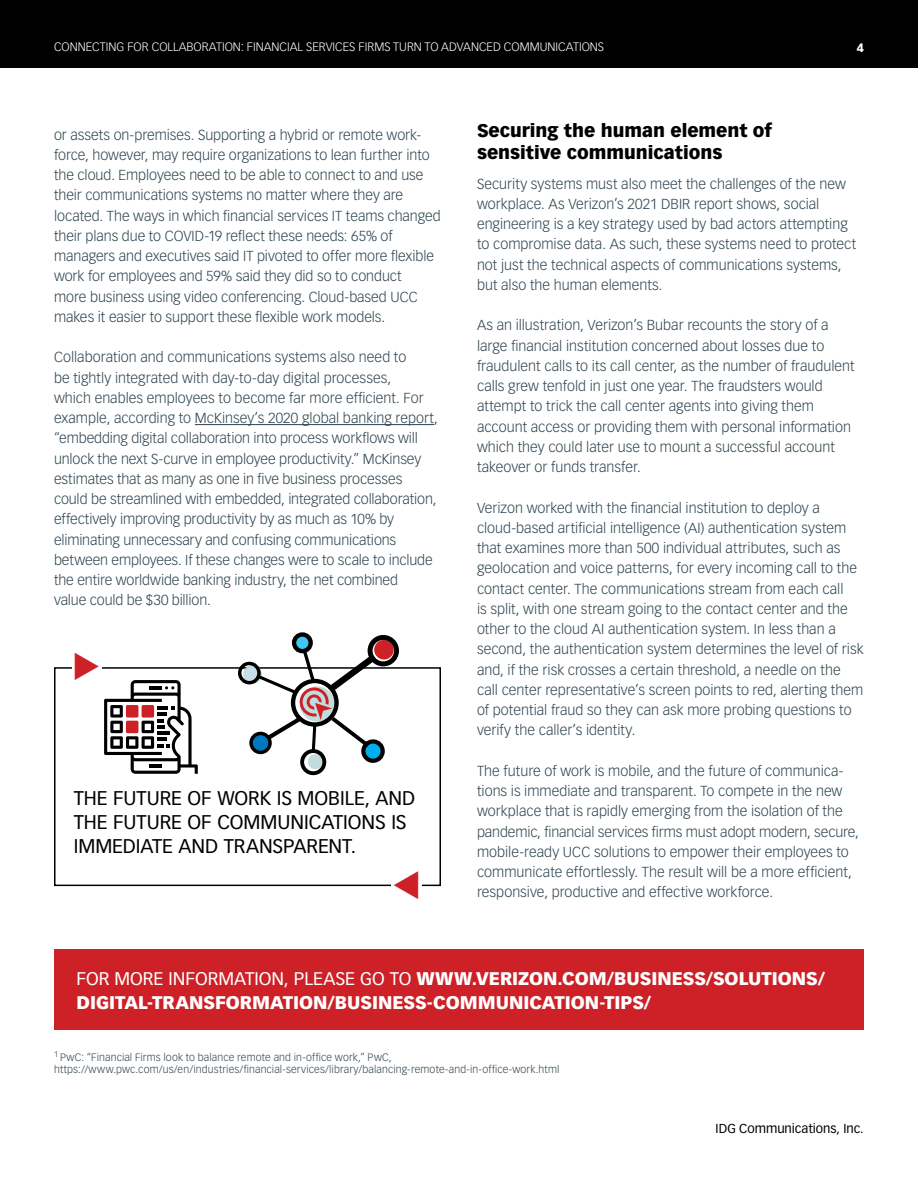
<style>
.page{position:relative;width:918px;height:1188px;background:#fff}
.page>*{position:absolute;margin:0;border:0;box-sizing:border-box;transform-origin:0 0}
.t1{font:19.5px/24px "Vectora LH";color:#000}
.t2{font:900 18px/24px "Vectora LH";color:#fff}
.t3{font:900 18px/21.8px "Vectora LH";color:#000}
.t4{font:300 14.25px/20.2px "Vectora LH";color:#2d424d}
.t5{font:12.75px "Vectora LH";color:#000}
.t6{font:300 12px "Vectora LH";color:#fff}
.t7{font:900 12px "Vectora LH";color:#fff}
.t8{font:300 10.5px/12px "Vectora LH";letter-spacing:.015em;color:#2d424d}
.s1{font-weight:400}
</style>
<div class="page">
<div style="left:0;top:0;width:918px;height:68px;background:#000"></div>
<hr style="left:195px;top:424px;width:239px;height:1px;background:#2d424d">
<div style="left:54px;top:949px;width:810px;height:81px;background:#cd2027"></div>
<div style="left:54px;top:667px;width:387px;height:219px;border:2px solid #000"></div>
<div style="left:391px;top:876px;width:30px;height:15px;background:#fff"></div>
<div style="left:72px;top:661px;width:30px;height:14px;background:#fff"></div>
<div style="left:374px;top:640px;width:20px;height:20px;background:#cd2027;border-radius:50%"></div>
<div style="left:308px;top:754px;width:15px;height:15px;background:#c2dbde;border-radius:50%"></div>
<div style="left:244px;top:666px;width:17px;height:17px;background:#c7deeb;border-radius:50%"></div>
<div style="left:243px;top:665px;width:19px;height:19px;border:2px solid #c2dbde;border-radius:50%"></div>
<svg style="left:294px;top:634px;width:17px;height:17px"></svg>
<div style="left:292px;top:632px;width:21px;height:21px;border:4px solid #000;border-radius:50%"></div>
<div style="left:249px;top:732px;width:23px;height:22px;border:3px solid #000;border-radius:50%"></div>
<svg style="left:363px;top:741px;width:20px;height:20px"></svg>
<div style="left:361px;top:739px;width:24px;height:24px;border:4px solid #000;border-radius:50%"></div>
<div style="left:238px;top:662px;width:23px;height:22px;border:3px solid #000;border-radius:50%"></div>
<div style="left:300px;top:749px;width:26px;height:26px;border:4px solid #000;border-radius:50%"></div>
<div style="left:368px;top:635px;width:31px;height:31px;border:5px solid #000;border-radius:50%"></div>
<svg style="left:253px;top:646px;width:130px;height:110px"></svg>
<svg style="left:102px;top:667px;width:96px;height:107px"></svg>
<p class="t6" style="left:54px;top:40px;width:552px">CONNECTING FOR COLLABORATION: FINANCIAL SERVICES FIRMS TURN TO ADVANCED COMMUNICATIONS</p>
<p class="t7" style="left:857px;top:40px;width:9px">4</p>
<p class="t4" style="left:54px;top:125px;width:388px">or assets on-premises. Supporting a hybrid or remote work&shy;force, however, may require organizations to lean further into the cloud. Employees need to be able to connect to and use their communications systems no matter where they are located. The ways in which financial services IT teams changed their plans due to COVID-19 reflect these needs: 65% of managers and executives said IT pivoted to offer more flexible work for employees and 59% said they did so to conduct<br>more business using video conferencing. Cloud-based UCC makes it easier to support these flexible work models.</p>
<p class="t4" style="left:54px;top:347px;width:385px">Collaboration and communications systems also need to<br>be tightly integrated with day-to-day digital processes,<br>which enables employees to become far more efficient. For example, according to McKinsey’s 2020 global banking report, “embedding digital collaboration into process workflows will unlock the next S-curve in employee productivity.” McKinsey estimates that as many as one in five business processes could be streamlined with embedded, integrated collaboration, effectively improving productivity by as much as 10% by eliminating unnecessary and confusing communications between employees. If these changes were to scale to include the entire worldwide banking industry, the net combined<br>value could be $30 billion.</p>
<p class="t1" style="left:74px;top:787px;width:343px">THE FUTURE OF WORK IS MOBILE, AND<br>THE FUTURE OF COMMUNICATIONS IS<br>IMMEDIATE AND TRANSPARENT.</p>
<p class="t3" style="left:477px;top:120px;width:296px">Securing the human element of sensitive communications</p>
<p class="t4" style="left:477px;top:174px;width:381px">Security systems must also meet the challenges of the new workplace. As Verizon’s 2021 DBIR report shows, social engineering is a key strategy used by bad actors attempting to compromise data. As such, these systems need to protect not just the technical aspects of communications systems, but also the human elements.</p>
<p class="t4" style="left:477px;top:315px;width:379px">As an illustration, Verizon’s Bubar recounts the story of a large financial institution concerned about losses due to fraudulent calls to its call center, as the number of fraudulent calls grew tenfold in just one year. The fraudsters would attempt to trick the call center agents into giving them account access or providing them with personal information which they could later use to mount a successful account takeover or funds transfer.</p>
<p class="t4" style="left:477px;top:498px;width:388px">Verizon worked with the financial institution to deploy a cloud-based artificial intelligence (AI) authentication system that examines more than 500 individual attributes, such as geolocation and voice patterns, for every incoming call to the contact center. The communications stream from each call<br>is split, with one stream going to the contact center and the other to the cloud AI authentication system. In less than a second, the authentication system determines the level of risk and, if the risk crosses a certain threshold, a needle on the call center representative’s screen points to red, alerting them of potential fraud so they can ask more probing questions to verify the caller’s identity.</p>
<p class="t4" style="left:477px;top:761px;width:383px">The future of work is mobile, and the future of communica&shy;tions is immediate and transparent. To compete in the new workplace that is rapidly emerging from the isolation of the pandemic, financial services firms must adopt modern, secure, mobile-ready UCC solutions to empower their employees to communicate effortlessly. The result will be a more efficient, responsive, productive and effective workforce.</p>
<p class="t2" style="left:76px;top:966px;width:750px"><span class="s1">FOR MORE INFORMATION, PLEASE GO TO</span> WWW.VERIZON.COM/BUSINESS/SOLUTIONS/<br>DIGITAL-TRANSFORMATION/BUSINESS-COMMUNICATION-TIPS/</p>
<p class="t8" style="left:54px;top:1051px;width:507px"><sup>1</sup> PwC: “Financial Firms look to balance remote and in-office work,” PwC, https://www.pwc.com/us/en/industries/financial-services/library/balancing-remote-and-in-office-work.html</p>
<p class="t5" style="left:716px;top:1121px;width:150px">IDG Communications, Inc.</p>
</div>
